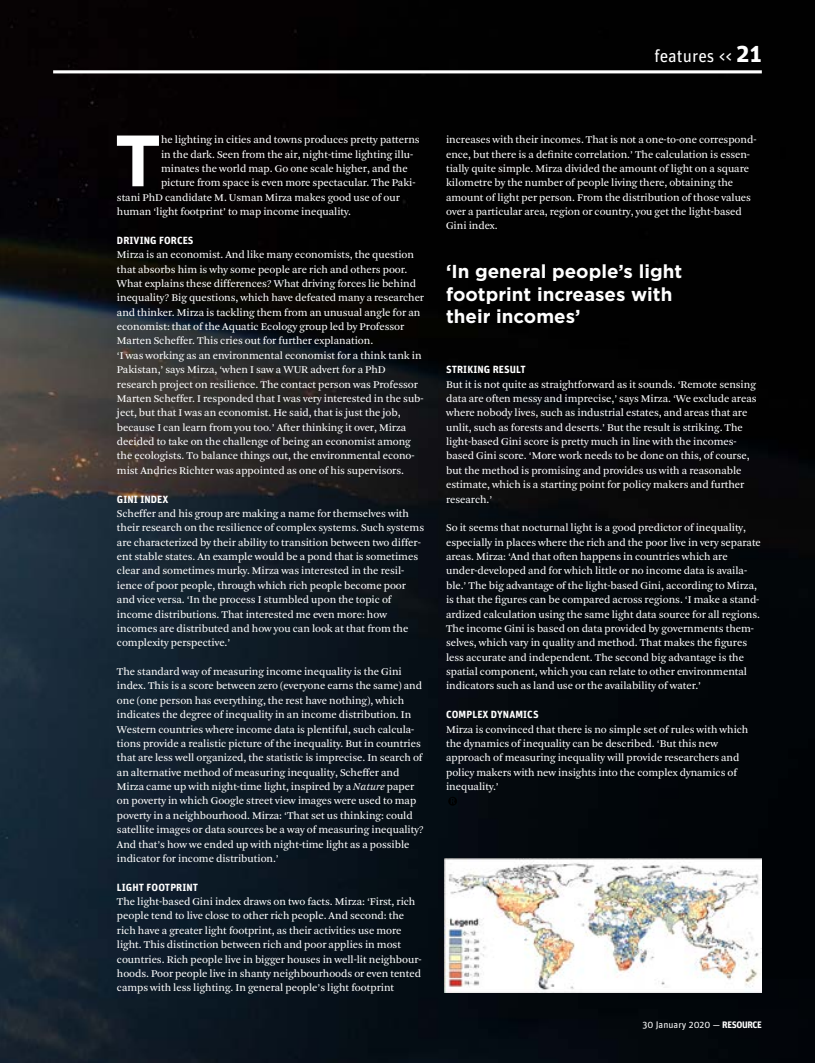
<style>
.page{position:relative;width:815px;height:1063px;background:#fff}
.page>*{position:absolute;margin:0;border:0;box-sizing:border-box;transform-origin:0 0}
.t1{font:700 72.5px "Gotham";color:#fff}
.t2{font:700 18.75px/22.5px "Gotham";color:#fff}
.t3{font:17.5px "Unit OT";color:#fff}
.t4{font:10.88px/14.4px "Arnhem Blond";letter-spacing:-.005em;color:#fff}
.t5{font:700 10.38px "Unit OT";letter-spacing:.01em;color:#fff}
.t6{font:9.62px "Unit OT";color:#fff}
.s1{font-weight:700;font-size:25px}
.s2{font-style:italic}
.s3{font-size:9.38px}
.s4{font-weight:700;font-size:9.38px}
</style>
<div class="page">
<img style="left:0;top:0;width:815px;height:1063px">
<img style="left:445px;top:858px;width:317px;height:135px">
<hr style="left:53px;top:70px;width:709px;height:3px;background:#fff">
<svg style="left:448px;top:797px;width:9px;height:9px"></svg>
<h3 class="t3" style="left:655px;top:46px;width:109px">features &lt;&lt; <span class="s1">21</span></h3>
<h1 class="t1" style="left:114px;top:113px;width:48px">T</h1>
<p class="t4" style="left:161px;top:133px;width:260px">he lighting in cities and towns produces pretty patterns</p>
<p class="t4" style="left:161px;top:147px;width:254px">in the dark. Seen from the air, night-time lighting illu-</p>
<p class="t4" style="left:161px;top:161px;width:248px">minates the world map. Go one scale higher, and the</p>
<p class="t4" style="left:161px;top:176px;width:256px">picture from space is even more spectacular. The Paki-</p>
<p class="t4" style="left:117px;top:190px;width:284px">stani PhD candidate M. Usman Mirza makes good use of our</p>
<p class="t4" style="left:117px;top:205px;width:236px">human ‘light footprint’ to map income inequality.</p>
<p class="t5" style="left:117px;top:234px;width:78px">DRIVING FORCES</p>
<p class="t4" style="left:117px;top:248px;width:309px">Mirza is an economist. And like many economists, the question that absorbs him is why some people are rich and others poor.<br>What explains these differences? What driving forces lie behind inequality? Big questions, which have defeated many a researcher and thinker. Mirza is tackling them from an unusual angle for an economist: that of the Aquatic Ecology group led by Professor Marten Scheffer. This cries out for further explanation.<br>‘I was working as an environmental economist for a think tank in Pakistan,’ says Mirza, ‘when I saw a WUR advert for a PhD research project on resilience. The contact person was Professor Marten Scheffer. I responded that I was very interested in the sub&shy;ject, but that I was an economist. He said, that is just the job, because I can learn from you too.’ After thinking it over, Mirza decided to take on the challenge of being an economist among the ecologists. To balance things out, the environmental econo&shy;mist Andries Richter was appointed as one of his supervisors.</p>
<p class="t5" style="left:117px;top:493px;width:53px">GINI INDEX</p>
<p class="t4" style="left:117px;top:506px;width:309px">Scheffer and his group are making a name for themselves with their research on the resilience of complex systems. Such systems are characterized by their ability to transition between two differ&shy;ent stable states. An example would be a pond that is sometimes clear and sometimes murky. Mirza was interested in the resil&shy;ience of poor people, through which rich people become poor and vice versa. ‘In the process I stumbled upon the topic of income distributions. That interested me even more: how incomes are distributed and how you can look at that from the complexity perspective.’</p>
<p class="t4" style="left:117px;top:665px;width:309px">The standard way of measuring income inequality is the Gini index. This is a score between zero (everyone earns the same) and one (one person has everything, the rest have nothing), which indicates the degree of inequality in an income distribution. In Western countries where income data is plentiful, such calcula&shy;tions provide a realistic picture of the inequality. But in countries that are less well organized, the statistic is imprecise. In search of an alternative method of measuring inequality, Scheffer and Mirza came up with night-time light, inspired by a <span class="s2">Nature</span> paper on poverty in which Google street view images were used to map poverty in a neighbourhood. Mirza: ‘That set us thinking: could satellite images or data sources be a way of measuring inequality?<br>And that’s how we ended up with night-time light as a possible indicator for income distribution.’</p>
<p class="t5" style="left:117px;top:881px;width:83px">LIGHT FOOTPRINT</p>
<p class="t4" style="left:117px;top:895px;width:306px">The light-based Gini index draws on two facts. Mirza: ‘First, rich people tend to live close to other rich people. And second: the rich have a greater light footprint, as their activities use more light. This distinction between rich and poor applies in most countries. Rich people live in bigger houses in well-lit neighbour&shy;hoods. Poor people live in shanty neighbourhoods or even tented camps with less lighting. In general people’s light footprint</p>
<p class="t4" style="left:446px;top:133px;width:312px">increases with their incomes. That is not a one-to-one correspond&shy;ence, but there is a definite correlation.’ The calculation is essen&shy;tially quite simple. Mirza divided the amount of light on a square kilometre by the number of people living there, obtaining the amount of light per person. From the distribution of those values over a particular area, region or country, you get the light-based Gini index.</p>
<h2 class="t2" style="left:446px;top:260px;width:238px">‘In general people’s light footprint increases with their incomes’</h2>
<p class="t5" style="left:446px;top:363px;width:81px">STRIKING RESULT</p>
<p class="t4" style="left:446px;top:377px;width:312px">But it is not quite as straightforward as it sounds. ‘Remote sensing data are often messy and imprecise,’ says Mirza. ‘We exclude areas where nobody lives, such as industrial estates, and areas that are unlit, such as forests and deserts.’ But the result is striking. The light-based Gini score is pretty much in line with the incomes&shy;based Gini score. ‘More work needs to be done on this, of course, but the method is promising and provides us with a reasonable estimate, which is a starting point for policy makers and further research.’</p>
<p class="t4" style="left:446px;top:521px;width:316px">So it seems that nocturnal light is a good predictor of inequality, especially in places where the rich and the poor live in very separate areas. Mirza: ‘And that often happens in countries which are under-developed and for which little or no income data is availa&shy;ble.’ The big advantage of the light-based Gini, according to Mirza, is that the figures can be compared across regions. ‘I make a stand&shy;ardized calculation using the same light data source for all regions.<br>The income Gini is based on data provided by governments them&shy;selves, which vary in quality and method. That makes the figures less accurate and independent. The second big advantage is the spatial component, which you can relate to other environmental indicators such as land use or the availability of water.’</p>
<p class="t5" style="left:446px;top:708px;width:94px">COMPLEX DYNAMICS</p>
<p class="t4" style="left:446px;top:722px;width:304px">Mirza is convinced that there is no simple set of rules with which the dynamics of inequality can be described. ‘But this new approach of measuring inequality will provide researchers and policy makers with new insights into the complex dynamics of inequality.’</p>
<p class="t6" style="left:643px;top:1019px;width:121px">30 January 2020 <span class="s3">—</span> <span class="s4">RESOURCE</span></p>
</div>
